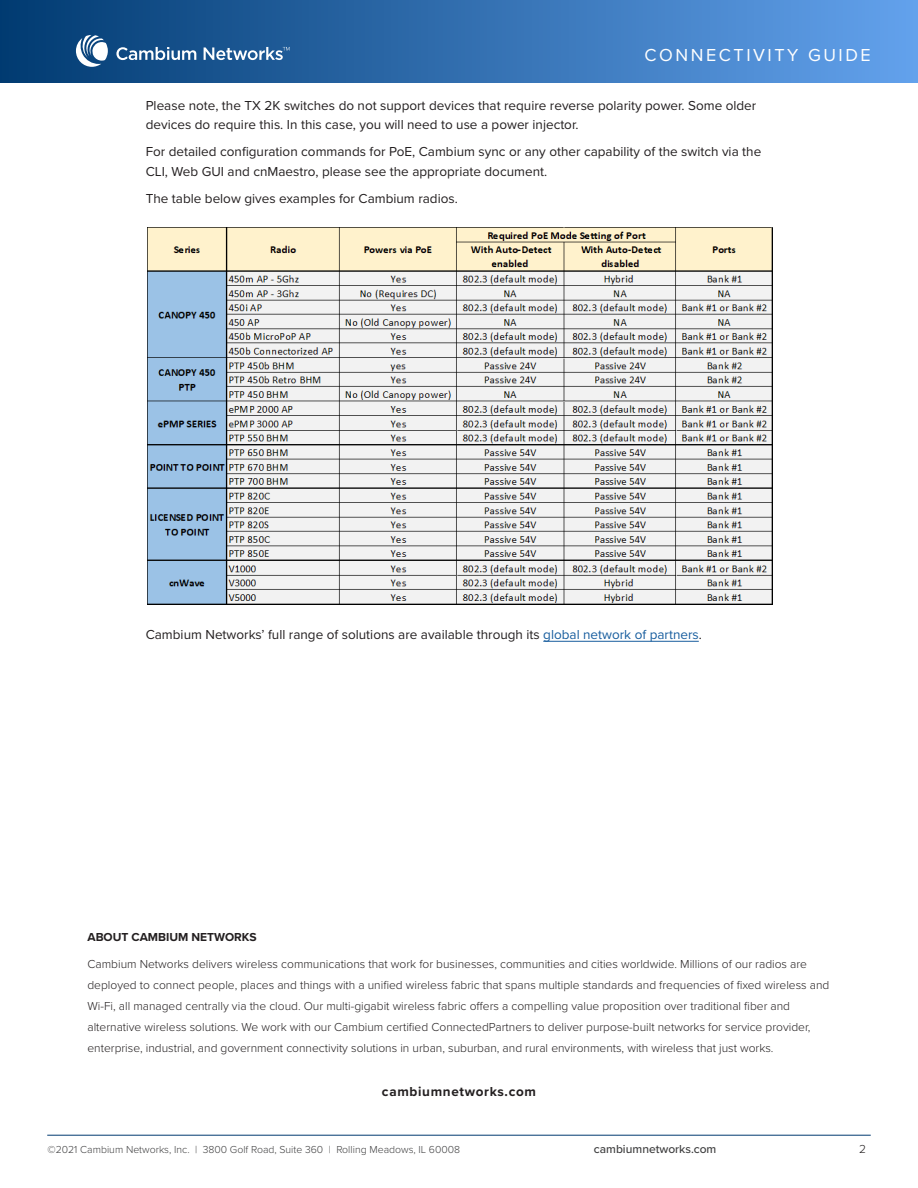
<style>
.page{position:relative;width:918px;height:1188px;background:#fff}
.page>*{position:absolute;margin:0;border:0;box-sizing:border-box;transform-origin:0 0}
.t1{font:18px "Proxima Nova";letter-spacing:.14em;color:#fff}
.t2{font:13.5px/19.5px "Proxima Nova";color:#231f20}
.t3{font:700 13.5px "Proxima Nova";letter-spacing:.05em;color:#231f20}
.t4{font:300 12px/21px "Proxima Nova";color:#231f20}
.t5{font:700 12px "Proxima Nova";color:#231f20}
.t6{font:500 12px "Proxima Nova";color:#3e3e3f}
.t7{font:300 10.5px "Proxima Nova";color:#3e3e3f}
.s1{color:#175d9e}
</style>
<div class="page">
<hr style="left:47px;top:1135px;width:824px;height:1px;background:#003a70">
<div style="left:0;top:0;width:918px;height:82px;background:linear-gradient(to right,#013b71,#63a2ec)"></div>
<svg style="left:116px;top:47px;width:80px;height:13px"></svg>
<svg style="left:204px;top:47px;width:86px;height:13px"></svg>
<svg style="left:76px;top:35px;width:32px;height:32px"></svg>
<hr style="left:543px;top:641px;width:156px;height:1px;background:#175d9e">
<img style="left:148px;top:227px;width:624px;height:378px">
<h1 class="t1" style="left:645px;top:42px;width:228px">CONNECTIVITY GUIDE</h1>
<p class="t2" style="left:146px;top:95px;width:612px">Please note, the TX 2K switches do not support devices that require reverse polarity power. Some older devices do require this. In this case, you will need to use a power injector.</p>
<p class="t2" style="left:146px;top:141px;width:617px">For detailed configuration commands for PoE, Cambium sync or any other capability of the switch via the<br>CLI, Web GUI and cnMaestro, please see the appropriate document.</p>
<p class="t2" style="left:146px;top:188px;width:314px">The table below gives examples for Cambium radios.</p>
<p class="t2" style="left:146px;top:624px;width:558px">Cambium Networks’ full range of solutions are available through its <span class="s1">global network of partners</span>.</p>
<p class="t5" style="left:87px;top:928px;width:171px">ABOUT CAMBIUM NETWORKS</p>
<p class="t4" style="left:87px;top:953px;width:743px">Cambium Networks delivers wireless communications that work for businesses, communities and cities worldwide. Millions of our radios are deployed to connect people, places and things with a unified wireless fabric that spans multiple standards and frequencies of fixed wireless and Wi-Fi, all managed centrally via the cloud. Our multi-gigabit wireless fabric offers a compelling value proposition over traditional fiber and alternative wireless solutions. We work with our Cambium certified ConnectedPartners to deliver purpose-built networks for service provider, enterprise, industrial, and government connectivity solutions in urban, suburban, and rural environments, with wireless that just works.</p>
<p class="t3" style="left:382px;top:1082px;width:156px">cambiumnetworks.com</p>
<p class="t7" style="left:48px;top:1142px;width:414px">©2021 Cambium Networks, Inc. | 3800 Golf Road, Suite 360 | Rolling Meadows, IL 60008</p>
<p class="t6" style="left:594px;top:1140px;width:124px">cambiumnetworks.com</p>
<p class="t4" style="left:859px;top:1138px;width:8px">2</p>
</div>
